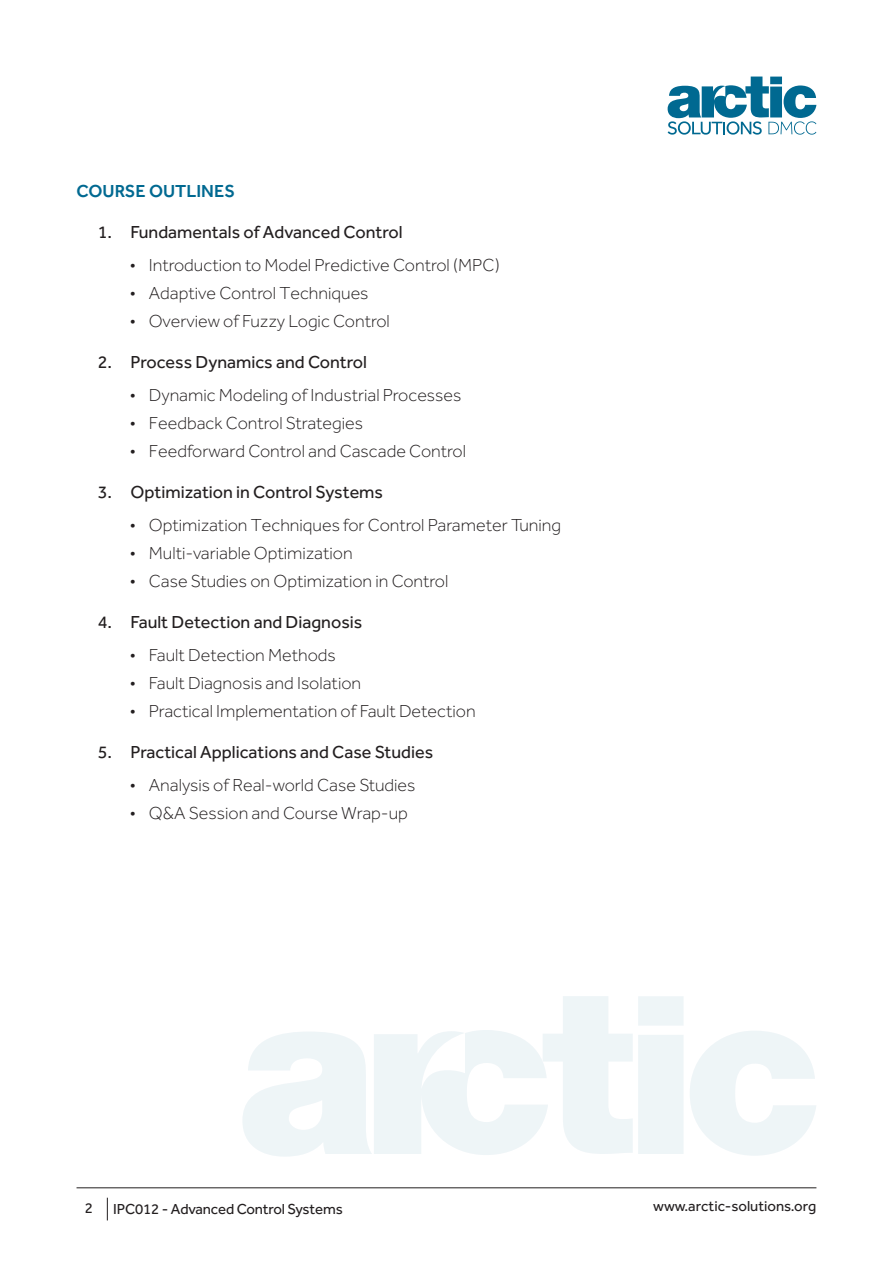
<style>
.page{position:relative;width:893px;height:1263px;background:#fff}
.page>*{position:absolute;margin:0;border:0;box-sizing:border-box;transform-origin:0 0}
.t1{font:300 18px "Effra";color:#231f20}
.t2{font:18px "Effra";color:#231f20}
.Heading_-_Course_Out{font:500 18px "Effra";color:#006991}
.t3{font:15px "Effra";letter-spacing:-.01em;color:#231f20}
</style>
<div class="page">
<hr style="left:77px;top:1187px;width:739px;height:1px;background:#231f20">
<svg style="left:107px;top:1198px;width:1px;height:22px"></svg>
<svg style="left:668px;top:77px;width:148px;height:58px"></svg>
<svg style="left:690px;top:1031px;width:126px;height:125px"></svg>
<svg style="left:243px;top:996px;width:440px;height:161px"></svg>
<p class="Heading_-_Course_Out" style="left:77px;top:180px;width:160px">COURSE OUTLINES</p>
<p class="t2" style="left:98px;top:221px;width:306px">1. Fundamentals of Advanced Control</p>
<p class="t1" style="left:130px;top:254px;width:371px">• Introduction to Model Predictive Control (MPC)</p>
<p class="t1" style="left:130px;top:283px;width:240px">• Adaptive Control Techniques</p>
<p class="t1" style="left:130px;top:311px;width:261px">• Overview of Fuzzy Logic Control</p>
<p class="t2" style="left:98px;top:351px;width:271px">2. Process Dynamics and Control</p>
<p class="t1" style="left:130px;top:384px;width:333px">• Dynamic Modeling of Industrial Processes</p>
<p class="t1" style="left:130px;top:413px;width:235px">• Feedback Control Strategies</p>
<p class="t1" style="left:130px;top:441px;width:337px">• Feedforward Control and Cascade Control</p>
<p class="t2" style="left:98px;top:482px;width:287px">3. Optimization in Control Systems</p>
<p class="t1" style="left:130px;top:514px;width:433px">• Optimization Techniques for Control Parameter Tuning</p>
<p class="t1" style="left:130px;top:543px;width:224px">• Multi-variable Optimization</p>
<p class="t1" style="left:130px;top:571px;width:320px">• Case Studies on Optimization in Control</p>
<p class="t2" style="left:98px;top:612px;width:266px">4. Fault Detection and Diagnosis</p>
<p class="t1" style="left:130px;top:644px;width:207px">• Fault Detection Methods</p>
<p class="t1" style="left:130px;top:673px;width:233px">• Fault Diagnosis and Isolation</p>
<p class="t1" style="left:130px;top:701px;width:347px">• Practical Implementation of Fault Detection</p>
<p class="t2" style="left:98px;top:742px;width:337px">5. Practical Applications and Case Studies</p>
<p class="t1" style="left:130px;top:774px;width:287px">• Analysis of Real-world Case Studies</p>
<p class="t1" style="left:130px;top:803px;width:279px">• Q&amp;A Session and Course Wrap-up</p>
<p class="t3" style="left:85px;top:1199px;width:10px">2</p>
<p class="t3" style="left:113px;top:1200px;width:231px">IPC012 - Advanced Control Systems</p>
<p class="t3" style="left:653px;top:1198px;width:165px">www.arctic-solutions.org</p>
</div>
